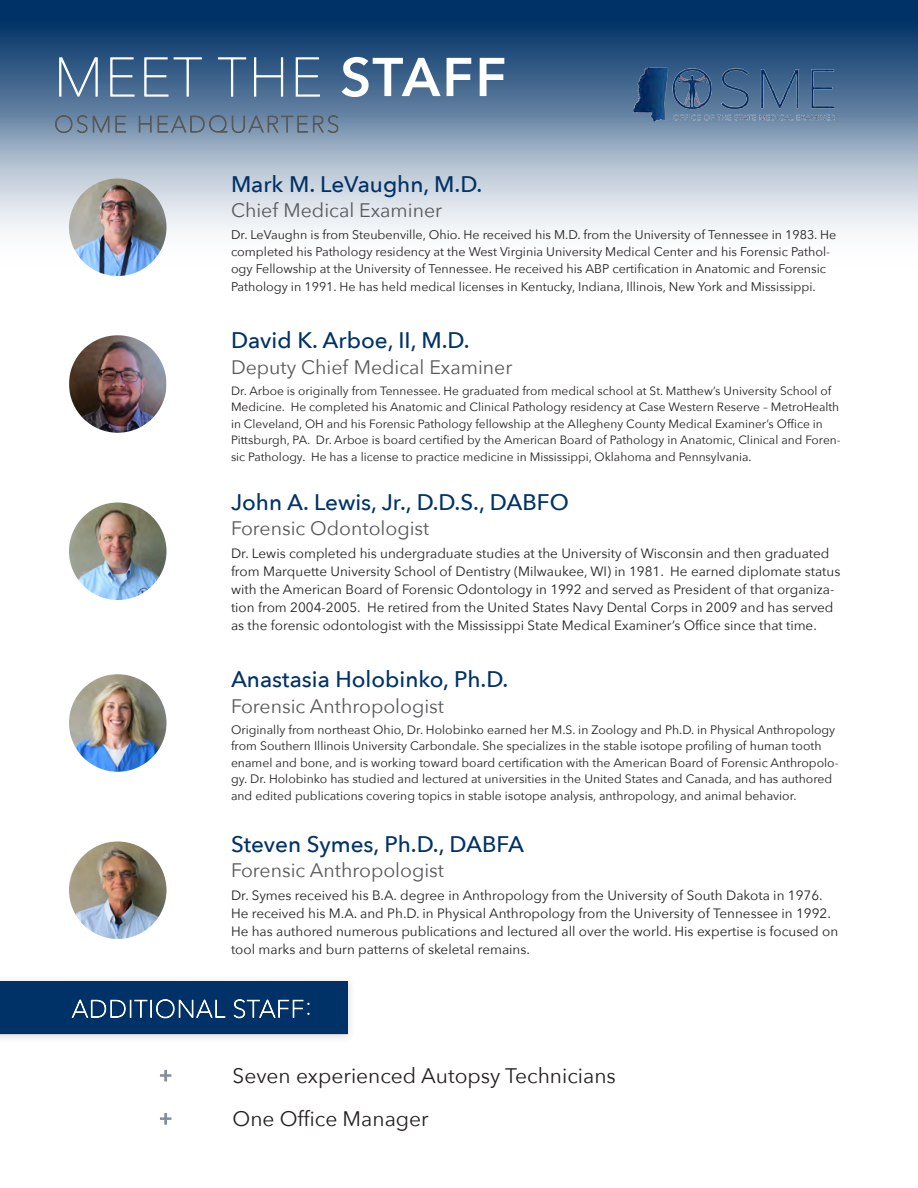
<style>
.page{position:relative;width:918px;height:1188px;background:#fff}
.page>*{position:absolute;margin:0;border:0;box-sizing:border-box;transform-origin:0 0}
.t1{font:200 54px "Avenir Next";letter-spacing:.04em;color:#fff}
.t2{font:500 22.5px "Avenir Next";color:#003267}
.t3{font:21px "Avenir Next";color:#231f20}
.t4{font:19.5px "Avenir Next";color:#57585a}
.t5{font:13.5px/18px "Avenir Next";color:#231f20}
.t6{font:12.6px/17.2px "Avenir Next";color:#231f20}
.t7{font:12.15px/16.5px "Avenir Next";color:#231f20}
.t8{font:12px/16.5px "Avenir Next";color:#231f20}
.s1{font-weight:600}
</style>
<div class="page">
<svg style="left:0;top:0;width:918px;height:112px;background:#224d7a"></svg>
<svg style="left:0;top:112px;width:918px;height:164px"></svg>
<svg style="left:59px;top:57px;width:39px;height:40px;background:#6683a3"></svg>
<svg style="left:110px;top:57px;width:25px;height:40px"></svg>
<svg style="left:144px;top:57px;width:58px;height:40px;background:#5a7a9c"></svg>
<svg style="left:217px;top:57px;width:30px;height:40px"></svg>
<svg style="left:253px;top:57px;width:31px;height:40px"></svg>
<svg style="left:295px;top:57px;width:25px;height:40px"></svg>
<svg style="left:54px;top:112px;width:73px;height:22px;background:#6d829a"></svg>
<svg style="left:138px;top:114px;width:201px;height:20px;background:#6e839a"></svg>
<img style="left:69px;top:335px;width:97px;height:98px;border-radius:49px">
<img style="left:69px;top:178px;width:97px;height:98px;border-radius:49px">
<img style="left:69px;top:502px;width:97px;height:98px;border-radius:49px">
<img style="left:69px;top:674px;width:97px;height:98px;border-radius:49px">
<img style="left:69px;top:842px;width:97px;height:97px;border-radius:49px">
<div style="left:0;top:974px;width:356px;height:70px;background:#231f20;opacity:.15"></div>
<svg style="left:0;top:981px;width:348px;height:53px;background:#0e3d6f"></svg>
<svg style="left:160px;top:1069px;width:12px;height:13px"></svg>
<svg style="left:160px;top:1113px;width:12px;height:12px"></svg>
<img style="left:634px;top:63px;width:202px;height:63px">
<p class="t1" style="left:54px;top:32px;width:454px">MEET THE <span class="s1">STAFF</span></p>
<p class="t2" style="left:231px;top:165px;width:253px">Mark M. LeVaughn, M.D.</p>
<p class="t4" style="left:231px;top:194px;width:213px">Chief Medical Examiner</p>
<p class="t6" style="left:231px;top:225px;width:607px">Dr. LeVaughn is from Steubenville, Ohio. He received his M.D. from the University of Tennessee in 1983. He completed his Pathology residency at the West Virginia University Medical Center and his Forensic Pathol&shy;ogy Fellowship at the University of Tennessee. He received his ABP certification in Anatomic and Forensic Pathology in 1991. He has held medical licenses in Kentucky, Indiana, Illinois, New York and Mississippi.</p>
<p class="t2" style="left:231px;top:321px;width:240px">David K. Arboe, II, M.D.</p>
<p class="t4" style="left:231px;top:351px;width:283px">Deputy Chief Medical Examiner</p>
<p class="t8" style="left:231px;top:382px;width:611px">Dr. Arboe is originally from Tennessee. He graduated from medical school at St. Matthew’s University School of Medicine. He completed his Anatomic and Clinical Pathology residency at Case Western Reserve – MetroHealth in Cleveland, OH and his Forensic Pathology fellowship at the Allegheny County Medical Examiner’s Office in Pittsburgh, PA. Dr. Arboe is board certified by the American Board of Pathology in Anatomic, Clinical and Foren&shy;sic Pathology. He has a license to practice medicine in Mississippi, Oklahoma and Pennsylvania.</p>
<p class="t2" style="left:231px;top:483px;width:339px">John A. Lewis, Jr., D.D.S., DABFO</p>
<p class="t4" style="left:231px;top:512px;width:200px">Forensic Odontologist</p>
<p class="t5" style="left:231px;top:543px;width:611px">Dr. Lewis completed his undergraduate studies at the University of Wisconsin and then graduated from Marquette University School of Dentistry (Milwaukee, WI) in 1981. He earned diplomate status with the American Board of Forensic Odontology in 1992 and served as President of that organiza&shy;tion from 2004-2005. He retired from the United States Navy Dental Corps in 2009 and has served as the forensic odontologist with the Mississippi State Medical Examiner’s Office since that time.</p>
<p class="t2" style="left:231px;top:660px;width:279px">Anastasia Holobinko, Ph.D.</p>
<p class="t4" style="left:231px;top:690px;width:215px">Forensic Anthropologist</p>
<p class="t7" style="left:231px;top:721px;width:609px">Originally from northeast Ohio, Dr. Holobinko earned her M.S. in Zoology and Ph.D. in Physical Anthropology from Southern Illinois University Carbondale. She specializes in the stable isotope profiling of human tooth enamel and bone, and is working toward board certification with the American Board of Forensic Anthropolo&shy;gy. Dr. Holobinko has studied and lectured at universities in the United States and Canada, and has authored and edited publications covering topics in stable isotope analysis, anthropology, and animal behavior.</p>
<p class="t2" style="left:231px;top:825px;width:295px">Steven Symes, Ph.D., DABFA</p>
<p class="t4" style="left:231px;top:854px;width:215px">Forensic Anthropologist</p>
<p class="t5" style="left:231px;top:885px;width:609px">Dr. Symes received his B.A. degree in Anthropology from the University of South Dakota in 1976.<br>He received his M.A. and Ph.D. in Physical Anthropology from the University of Tennessee in 1992.<br>He has authored numerous publications and lectured all over the world. His expertise is focused on tool marks and burn patterns of skeletal remains.</p>
<p class="t3" style="left:232px;top:1058px;width:385px">Seven experienced Autopsy Technicians</p>
<p class="t3" style="left:232px;top:1101px;width:198px">One Office Manager</p>
</div>
